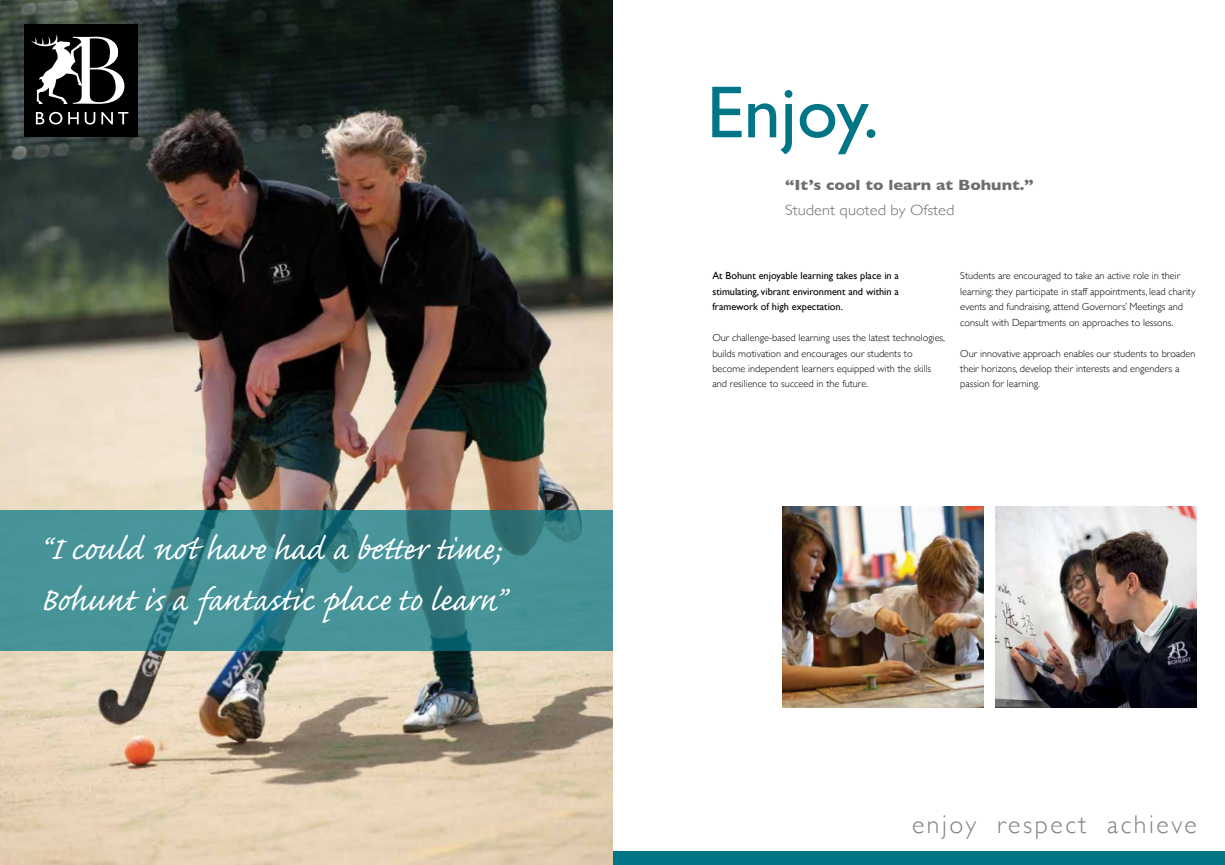
<style>
.page{position:relative;width:1225px;height:865px;background:#fff}
.page>*{position:absolute;margin:0;border:0;box-sizing:border-box;transform-origin:0 0}
.t1{font:74.1px "Gill Sans";color:#007586}
.t2{font:41.1px/51.4px "Caflisch Script Pro";color:#fff}
.t3{font:300 25.7px "Gill Sans";letter-spacing:.1em;color:#808285}
.t4{font:700 15.1px "Gill Sans";color:#6d6e71;scale:1.09 1}
.t5{font:300 15.1px "Gill Sans";color:#6d6e71;scale:1.09 1}
.t6{font:300 10.3px/15.4px "Gill Sans";color:#000}
.t7{font:10.3px/15.4px "Gill Sans";color:#000;text-align:justify}
</style>
<div class="page">
<img style="left:0;top:0;width:612px;height:865px">
<svg style="left:0;top:510px;width:612px;height:140px;background:#408b91"></svg>
<div style="left:24px;top:24px;width:113px;height:113px;background:#000"></div>
<svg style="left:36px;top:112px;width:26px;height:12px"></svg>
<svg style="left:68px;top:112px;width:11px;height:12px"></svg>
<svg style="left:85px;top:112px;width:10px;height:12px"></svg>
<svg style="left:101px;top:112px;width:27px;height:12px"></svg>
<svg style="left:31px;top:34px;width:94px;height:70px"></svg>
<div style="left:613px;top:851px;width:612px;height:14px;background:#007586"></div>
<img style="left:782px;top:506px;width:202px;height:201px">
<img style="left:995px;top:506px;width:201px;height:201px">
<h2 class="t2" style="left:40px;top:527px;width:466px">“I could not have had a better time;<br>Bohunt is a fantastic place to learn”</h2>
<h1 class="t1" style="left:706px;top:69px;width:174px">Enjoy.</h1>
<h3 class="t4" style="left:785px;top:173px;width:229px">“It’s cool to learn at Bohunt.”</h3>
<h3 class="t5" style="left:785px;top:198px;width:157px">Student quoted by Ofsted</h3>
<p class="t7" style="left:712px;top:268px;width:188px">At Bohunt enjoyable learning takes place in a stimulating, vibrant environment and within a framework of high expectation.</p>
<p class="t6" style="left:712px;top:329px;width:234px">Our challenge-based learning uses the latest technologies, builds motivation and encourages our students to become independent learners equipped with the skills and resilience to succeed in the future.</p>
<p class="t6" style="left:960px;top:268px;width:236px">Students are encouraged to take an active role in their learning: they participate in staff appointments, lead charity events and fundraising, attend Governors’ Meetings and consult with Departments on approaches to lessons.</p>
<p class="t6" style="left:960px;top:345px;width:237px">Our innovative approach enables our students to broaden their horizons, develop their interests and engenders a passion for learning.</p>
<h3 class="t3" style="left:912px;top:804px;width:286px">enjoy respect achieve</h3>
</div>
